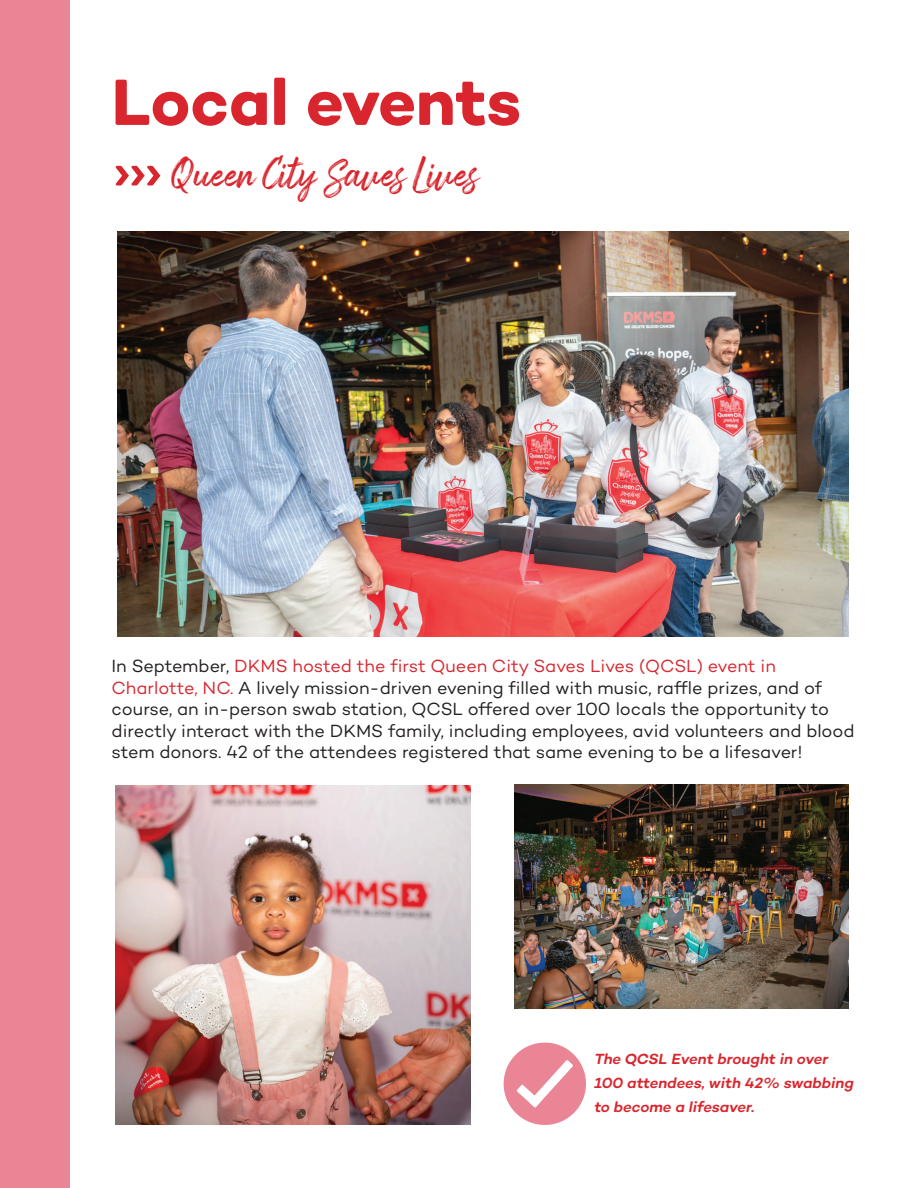
<style>
.page{position:relative;width:918px;height:1188px;background:#fff}
.page>*{position:absolute;margin:0;border:0;box-sizing:border-box;transform-origin:0 0}
.t1{font:700 66.6px "DKMS Custom";letter-spacing:-.005em;color:#d9262e}
.t2{font:38.25px "Arsilon";color:#d9262e}
.t3{font:18px/21.6px "DKMS Custom";letter-spacing:-.005em;color:#231f20}
.t4{font:italic 500 15px/24px "DKMS Custom";letter-spacing:-.005em;color:#d9262e}
.s1{color:#d9262e}
</style>
<div class="page">
<div style="left:0;top:0;width:70px;height:1188px;background:#ea8596"></div>
<div style="left:504px;top:1043px;width:82px;height:82px;background:#ea8596;border-radius:50%"></div>
<svg style="left:517px;top:1060px;width:56px;height:47px"></svg>
<svg style="left:116px;top:166px;width:44px;height:20px"></svg>
<img style="left:117px;top:232px;width:731px;height:404px">
<img style="left:116px;top:786px;width:354px;height:339px">
<img style="left:515px;top:785px;width:333px;height:224px">
<h1 class="t1" style="left:112px;top:60px;width:411px">Local events</h1>
<h2 class="t2" style="left:172px;top:150px;width:309px">Queen City Saves Lives</h2>
<p class="t3" style="left:112px;top:655px;width:745px">In September, <span class="s1">DKMS hosted the first Queen City Saves Lives (QCSL) event in Charlotte, NC.</span> A lively mission-driven evening filled with music, raffle prizes, and of course, an in-person swab station, QCSL offered over 100 locals the opportunity to directly interact with the DKMS family, including employees, avid volunteers and blood stem donors. 42 of the attendees registered that same evening to be a lifesaver!</p>
<p class="t4" style="left:594px;top:1047px;width:261px">The QCSL Event brought in over<br>100 attendees, with 42% swabbing to become a lifesaver.</p>
</div>
